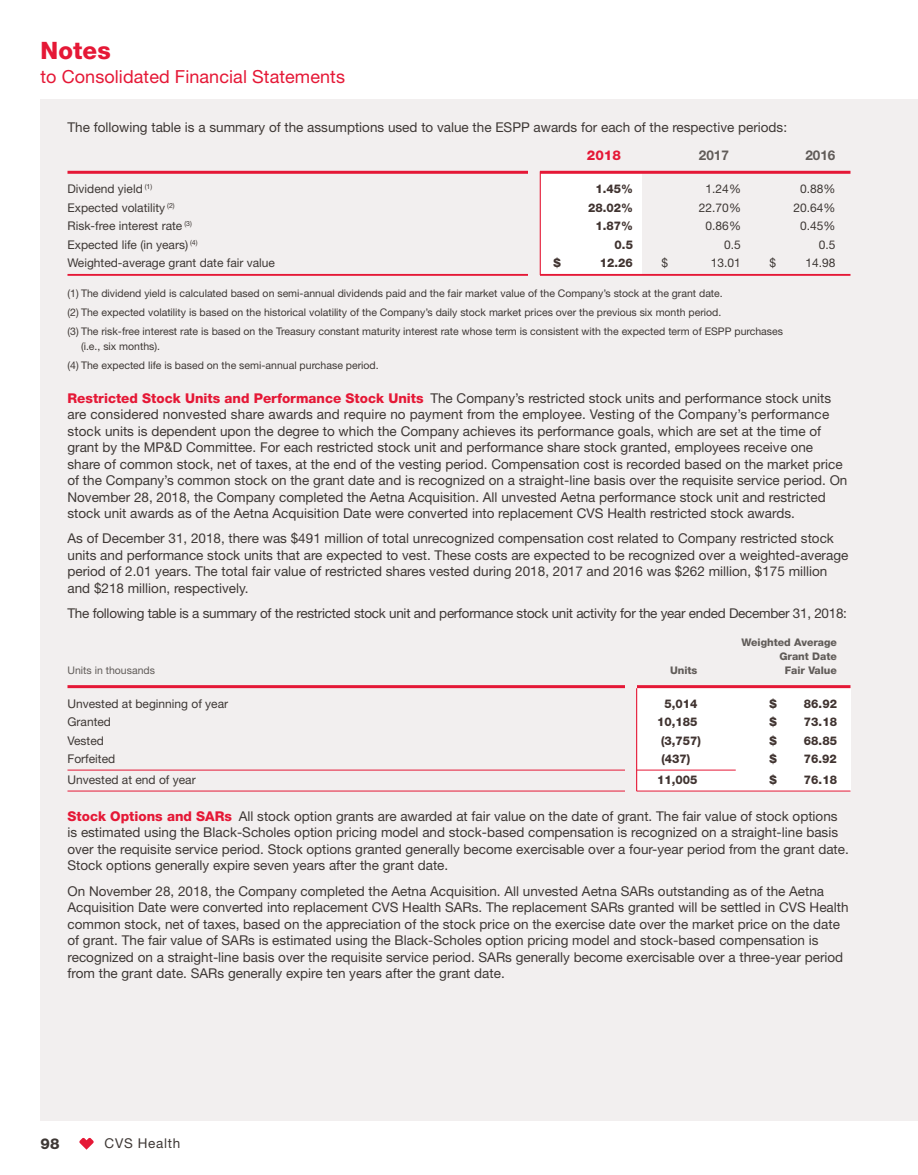
<style>
.page{position:relative;width:918px;height:1175px;background:#fff}
.page>*{position:absolute;margin:0;border:0;box-sizing:border-box;transform-origin:0 0}
.t1{font:800 24px "Helvetica Neue";letter-spacing:.005em;color:#e51836}
.t2{font:18px "Helvetica Neue";letter-spacing:.005em;color:#e51836}
.t3{font:800 15px "Helvetica Neue";color:#3e3835}
.Fin_Body_space_above{font:13.5px/16.5px "Helvetica Neue";color:#3e3835}
.Fin_Body_18{font:13.5px/16.5px "Helvetica Neue";color:#3e3835}
.Fin_Body__preceding{font:13.5px "Helvetica Neue";letter-spacing:-.02em;color:#3e3835}
.Fin_Body__preceding-2{font:13.5px "Helvetica Neue";color:#3e3835}
.Fin_Body_space_above-2{font:13.5px "Helvetica Neue";letter-spacing:.05em;color:#3e3835}
.Table_4_col_header_1{font:700 13.5px "Helvetica Neue";color:#615c59}
.Table_4_col_header_1-2{font:800 13.5px "Helvetica Neue";color:#e51836}
.Table_4_col_18{font:12px "Helvetica Neue";color:#3e3835}
.Table_4_col_18-2{font:800 12px "Helvetica Neue";color:#403330}
.Table_4_col_Total_18{font:12px "Helvetica Neue";color:#3e3835}
.Table_4_col_Sub_18{font:12px "Helvetica Neue";color:#3e3835}
.Table_4_col_Sub_18-2{font:800 12px "Helvetica Neue";color:#403330}
.Table_4_col_Total_18-2{font:800 12px "Helvetica Neue";color:#403330}
.Footnote_following_1{font:10.5px/15.8px "Helvetica Neue";color:#3e3835}
.Footnote_18{font:10.5px "Helvetica Neue";color:#3e3835}
.Table_4_col_head_Typ{font:800 10.5px/14.2px "Helvetica Neue";color:#615c59;text-align:right}
.Table_4_col_head_Typ-2{font:10.5px "Helvetica Neue";color:#615c59}
.s1{font-weight:800;color:#e51836}
</style>
<div class="page">
<div style="left:40px;top:99px;width:878px;height:1021px;background:#f2efef"></div>
<div style="left:540px;top:172px;width:102px;height:103px;background:#fff"></div>
<div style="left:637px;top:688px;width:213px;height:102px;background:#fff"></div>
<svg style="left:79px;top:1137px;width:15px;height:12px"></svg>
<hr style="left:68px;top:171px;width:782px;height:3px;background:#e51836">
<hr style="left:68px;top:274px;width:782px;height:2px;background:#e51836">
<hr style="left:68px;top:685px;width:782px;height:3px;background:#e51836">
<hr style="left:68px;top:769px;width:668px;height:1px;background:#e51836">
<hr style="left:68px;top:790px;width:782px;height:1px;background:#e51836">
<div style="left:529px;top:155px;width:11px;height:123px;background:#f2efef"></div>
<hr style="left:540px;top:171px;width:1px;height:104px;background:#e51836">
<div style="left:625px;top:674px;width:11px;height:122px;background:#f2efef"></div>
<hr style="left:636px;top:688px;width:1px;height:103px;background:#e51836">
<h1 class="t1" style="left:40px;top:36px;width:72px">Notes</h1>
<h2 class="t2" style="left:40px;top:66px;width:306px">to Consolidated Financial Statements</h2>
<p class="Fin_Body__preceding-2" style="left:68px;top:119px;width:721px">The following table is a summary of the assumptions used to value the ESPP awards for each of the respective periods:</p>
<p class="Table_4_col_header_1-2" style="left:587px;top:147px;width:36px">2018</p>
<p class="Table_4_col_header_1" style="left:699px;top:147px;width:32px">2017</p>
<p class="Table_4_col_header_1" style="left:805px;top:147px;width:32px">2016</p>
<p class="Table_4_col_18" style="left:68px;top:182px;width:86px">Dividend yield <sup>(1)</sup></p>
<p class="Table_4_col_18-2" style="left:595px;top:182px;width:39px">1.45%</p>
<p class="Table_4_col_18" style="left:706px;top:182px;width:37px">1.24%</p>
<p class="Table_4_col_18" style="left:800px;top:182px;width:37px">0.88%</p>
<p class="Table_4_col_18" style="left:68px;top:200px;width:109px">Expected volatility <sup>(2)</sup></p>
<p class="Table_4_col_18-2" style="left:588px;top:200px;width:46px">28.02%</p>
<p class="Table_4_col_18" style="left:699px;top:200px;width:44px">22.70%</p>
<p class="Table_4_col_18" style="left:793px;top:200px;width:44px">20.64%</p>
<p class="Table_4_col_18" style="left:68px;top:219px;width:126px">Risk-free interest rate <sup>(3)</sup></p>
<p class="Table_4_col_18-2" style="left:595px;top:219px;width:39px">1.87%</p>
<p class="Table_4_col_18" style="left:706px;top:219px;width:37px">0.86%</p>
<p class="Table_4_col_18" style="left:800px;top:219px;width:37px">0.45%</p>
<p class="Table_4_col_18" style="left:68px;top:237px;width:132px">Expected life (in years) <sup>(4)</sup></p>
<p class="Table_4_col_18-2" style="left:615px;top:237px;width:20px">0.5</p>
<p class="Table_4_col_18" style="left:724px;top:237px;width:18px">0.5</p>
<p class="Table_4_col_18" style="left:819px;top:237px;width:18px">0.5</p>
<p class="Table_4_col_Total_18" style="left:68px;top:256px;width:209px">Weighted-average grant date fair value</p>
<p class="Table_4_col_Total_18-2" style="left:553px;top:256px;width:9px">$</p>
<p class="Table_4_col_Total_18-2" style="left:600px;top:256px;width:35px">12.26</p>
<p class="Table_4_col_Total_18" style="left:662px;top:256px;width:8px">$</p>
<p class="Table_4_col_Total_18" style="left:711px;top:256px;width:32px">13.01</p>
<p class="Table_4_col_Total_18" style="left:770px;top:256px;width:8px">$</p>
<p class="Table_4_col_Total_18" style="left:805px;top:256px;width:32px">14.98</p>
<p class="Footnote_18" style="left:68px;top:287px;width:657px">(1) The dividend yield is calculated based on semi-annual dividends paid and the fair market value of the Company’s stock at the grant date.</p>
<p class="Footnote_following_1" style="left:68px;top:304px;width:655px">(2) The expected volatility is based on the historical volatility of the Company’s daily stock market prices over the previous six month period.</p>
<p class="Footnote_following_1" style="left:81px;top:323px;width:704px;text-indent:-14px">(3) The risk-free interest rate is based on the Treasury constant maturity interest rate whose term is consistent with the expected term of ESPP purchases (i.e., six months).</p>
<p class="Footnote_following_1" style="left:68px;top:358px;width:313px">(4) The expected life is based on the semi-annual purchase period.</p>
<p class="Fin_Body_space_above" style="left:68px;top:389px;width:781px"><span class="s1">Restricted Stock Units and Performance Stock Units</span> The Company’s restricted stock units and performance stock units are considered nonvested share awards and require no payment from the employee. Vesting of the Company’s performance stock units is dependent upon the degree to which the Company achieves its performance goals, which are set at the time of grant by the MP&amp;D Committee. For each restricted stock unit and performance share stock granted, employees receive one share of common stock, net of taxes, at the end of the vesting period. Compensation cost is recorded based on the market price of the Company’s common stock on the grant date and is recognized on a straight-line basis over the requisite service period. On November 28, 2018, the Company completed the Aetna Acquisition. All unvested Aetna performance stock unit and restricted stock unit awards as of the Aetna Acquisition Date were converted into replacement CVS Health restricted stock awards.</p>
<p class="Fin_Body_18" style="left:68px;top:530px;width:782px">As of December 31, 2018, there was $491 million of total unrecognized compensation cost related to Company restricted stock units and performance stock units that are expected to vest. These costs are expected to be recognized over a weighted-average period of 2.01 years. The total fair value of restricted shares vested during 2018, 2017 and 2016 was $262 million, $175 million and $218 million, respectively.</p>
<p class="Fin_Body__preceding" style="left:68px;top:605px;width:781px">The following table is a summary of the restricted stock unit and performance stock unit activity for the year ended December 31, 2018:</p>
<p class="Table_4_col_head_Typ" style="left:742px;top:635px;width:97px">Weighted Average<br>Grant Date</p>
<p class="Table_4_col_head_Typ-2" style="left:67px;top:664px;width:89px">Units in thousands</p>
<p class="Table_4_col_head_Typ" style="left:670px;top:663px;width:29px">Units</p>
<p class="Table_4_col_head_Typ" style="left:785px;top:663px;width:54px">Fair Value</p>
<p class="Table_4_col_18" style="left:68px;top:696px;width:162px">Unvested at beginning of year</p>
<p class="Table_4_col_18-2" style="left:664px;top:696px;width:35px">5,014</p>
<p class="Table_4_col_18-2" style="left:770px;top:696px;width:9px">$</p>
<p class="Table_4_col_18-2" style="left:804px;top:696px;width:35px">86.92</p>
<p class="Table_4_col_18" style="left:68px;top:714px;width:45px">Granted</p>
<p class="Table_4_col_18-2" style="left:657px;top:714px;width:42px">10,185</p>
<p class="Table_4_col_18-2" style="left:770px;top:714px;width:9px">$</p>
<p class="Table_4_col_18-2" style="left:804px;top:714px;width:35px">73.18</p>
<p class="Table_4_col_18" style="left:68px;top:733px;width:38px">Vested</p>
<p class="Table_4_col_18-2" style="left:661px;top:733px;width:41px">(3,757)</p>
<p class="Table_4_col_18-2" style="left:770px;top:733px;width:9px">$</p>
<p class="Table_4_col_18-2" style="left:804px;top:733px;width:35px">68.85</p>
<p class="Table_4_col_Sub_18" style="left:68px;top:751px;width:49px">Forfeited</p>
<p class="Table_4_col_Sub_18-2" style="left:662px;top:752px;width:30px">(437)</p>
<p class="Table_4_col_Sub_18-2" style="left:769px;top:752px;width:9px">$</p>
<p class="Table_4_col_Sub_18-2" style="left:804px;top:752px;width:35px">76.92</p>
<p class="Table_4_col_Sub_18" style="left:68px;top:772px;width:130px">Unvested at end of year</p>
<p class="Table_4_col_Sub_18-2" style="left:657px;top:772px;width:42px">11,005</p>
<p class="Table_4_col_Sub_18-2" style="left:770px;top:772px;width:9px">$</p>
<p class="Table_4_col_Sub_18-2" style="left:804px;top:772px;width:35px">76.18</p>
<p class="Fin_Body_space_above" style="left:68px;top:807px;width:783px"><span class="s1">Stock Options and SARs</span> All stock option grants are awarded at fair value on the date of grant. The fair value of stock options is estimated using the Black-Scholes option pricing model and stock-based compensation is recognized on a straight-line basis over the requisite service period. Stock options granted generally become exercisable over a four-year period from the grant date.<br>Stock options generally expire seven years after the grant date.</p>
<p class="Fin_Body_18" style="left:68px;top:882px;width:783px">On November 28, 2018, the Company completed the Aetna Acquisition. All unvested Aetna SARs outstanding as of the Aetna Acquisition Date were converted into replacement CVS Health SARs. The replacement SARs granted will be settled in CVS Health common stock, net of taxes, based on the appreciation of the stock price on the exercise date over the market price on the date of grant. The fair value of SARs is estimated using the Black-Scholes option pricing model and stock-based compensation is recognized on a straight-line basis over the requisite service period. SARs generally become exercisable over a three-year period from the grant date. SARs generally expire ten years after the grant date.</p>
<p class="t3" style="left:40px;top:1134px;width:21px">98</p>
<p class="Fin_Body_space_above-2" style="left:105px;top:1135px;width:77px">CVS Health</p>
</div>
